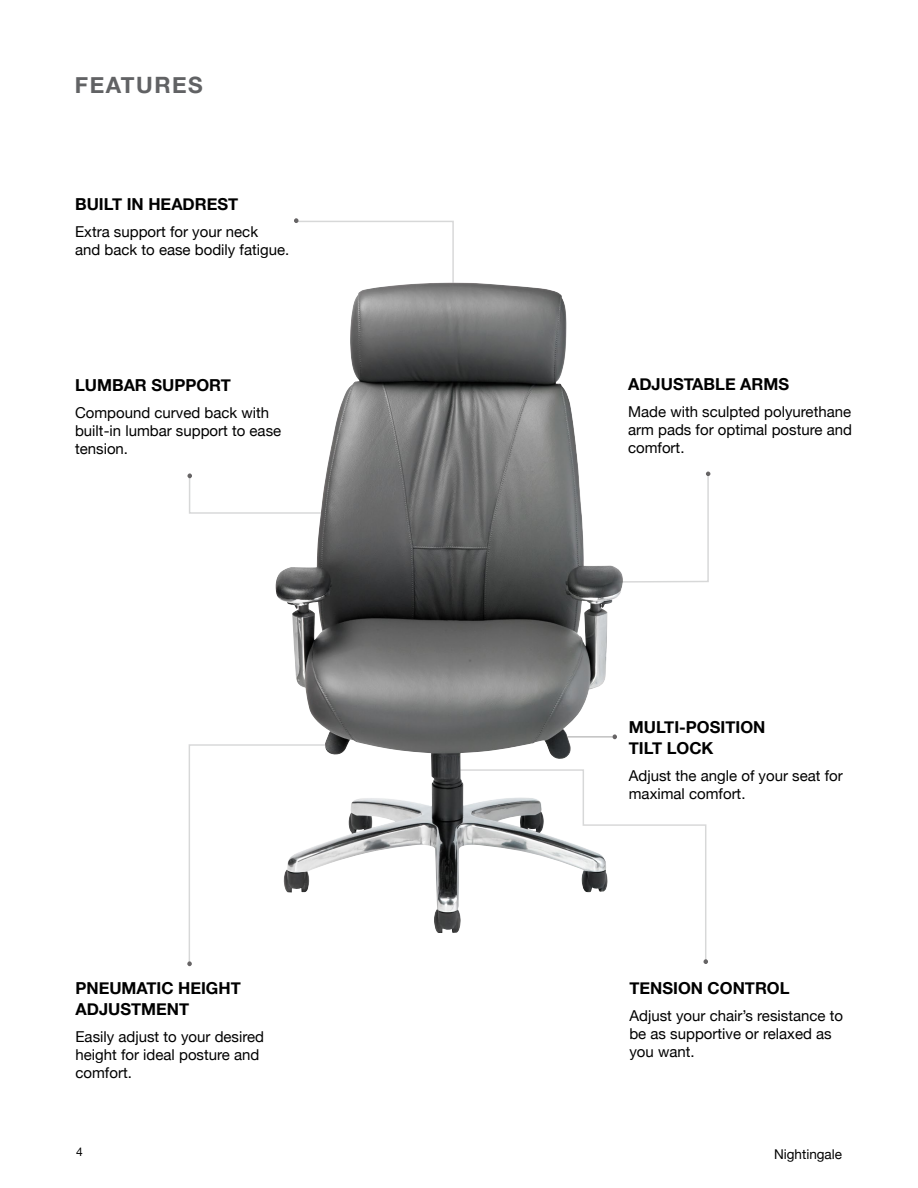
<style>
.page{position:relative;width:918px;height:1188px;background:#fff}
.page>*{position:absolute;margin:0;border:0;box-sizing:border-box;transform-origin:0 0}
.t1{font:700 22.5px "Helvetica Neue";letter-spacing:.07em;color:#616264}
.t2{font:700 16.5px/21px "Helvetica Neue";color:#000}
.t3{font:15px/18px "Helvetica Neue";color:#000}
.t4{font:13.5px "Helvetica Neue";color:#000}
.t5{font:12px "Helvetica Neue";color:#000}
</style>
<div class="page">
<hr style="left:557px;top:736px;width:55px;height:2px;background:#000">
<img style="left:275px;top:283px;width:333px;height:650px">
<svg style="left:458px;top:769px;width:249px;height:194px"></svg>
<svg style="left:610px;top:472px;width:100px;height:111px"></svg>
<svg style="left:187px;top:473px;width:224px;height:41px"></svg>
<svg style="left:294px;top:218px;width:161px;height:97px"></svg>
<svg style="left:612px;top:734px;width:5px;height:5px"></svg>
<svg style="left:704px;top:959px;width:4px;height:5px"></svg>
<svg style="left:187px;top:744px;width:156px;height:222px"></svg>
<h1 class="t1" style="left:75px;top:67px;width:97px">FEATURES</h1>
<p class="t2" style="left:75px;top:194px;width:165px">BUILT IN HEADREST</p>
<p class="t3" style="left:75px;top:224px;width:216px">Extra support for your neck<br>and back to ease bodily fatigue.</p>
<p class="t2" style="left:75px;top:375px;width:157px">LUMBAR SUPPORT</p>
<p class="t3" style="left:75px;top:405px;width:208px">Compound curved back with built-in lumbar support to ease tension.</p>
<p class="t2" style="left:75px;top:978px;width:167px">PNEUMATIC HEIGHT<br>ADJUSTMENT</p>
<p class="t3" style="left:75px;top:1029px;width:190px">Easily adjust to your desired height for ideal posture and comfort.</p>
<p class="t2" style="left:628px;top:374px;width:163px">ADJUSTABLE ARMS</p>
<p class="t3" style="left:628px;top:404px;width:225px;text-align:justify">Made with sculpted polyurethane arm pads for optimal posture and comfort.</p>
<p class="t2" style="left:629px;top:717px;width:138px">MULTI-POSITION<br>TILT LOCK</p>
<p class="t3" style="left:629px;top:768px;width:215px">Adjust the angle of your seat for maximal comfort.</p>
<p class="t2" style="left:629px;top:978px;width:162px">TENSION CONTROL</p>
<p class="t3" style="left:629px;top:1007px;width:215px">Adjust your chair’s resistance to be as supportive or relaxed as you want.</p>
<p class="t5" style="left:76px;top:1143px;width:8px">4</p>
<p class="t4" style="left:774px;top:1144px;width:69px">Nightingale</p>
</div>
